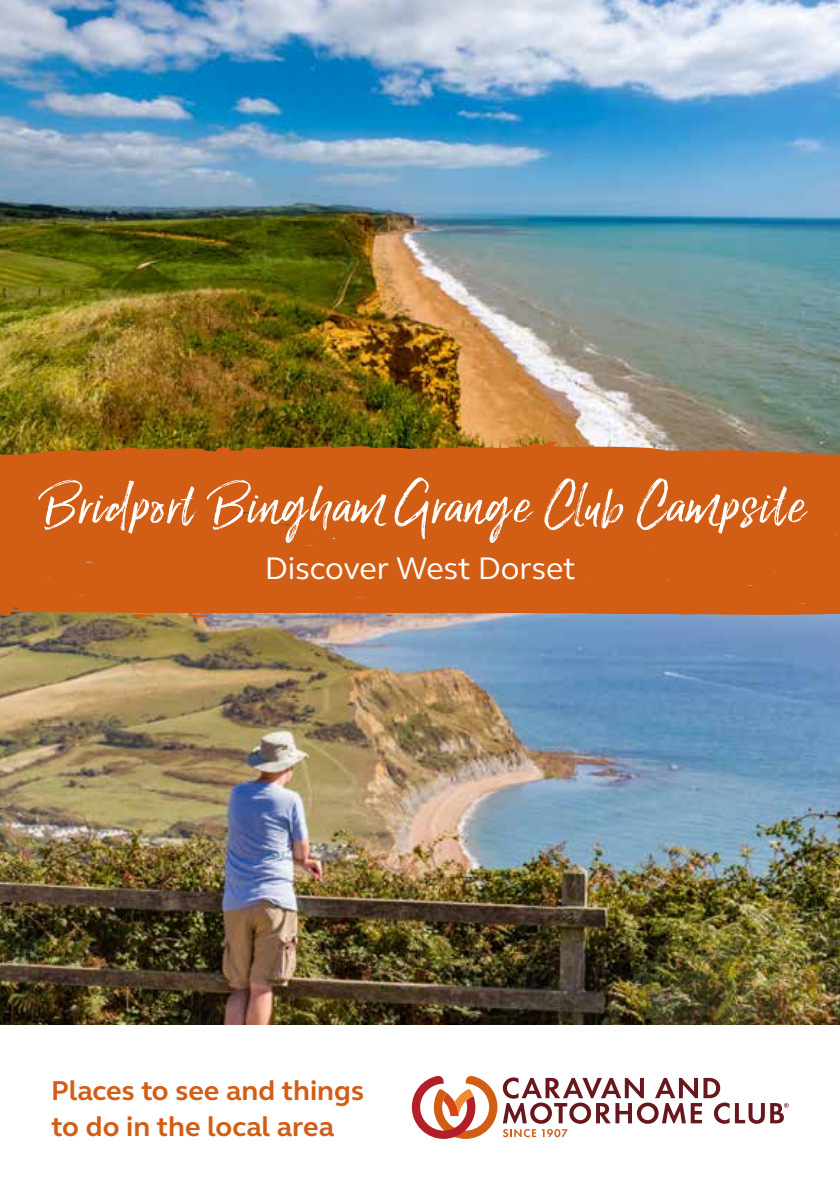
<style>
.page{position:relative;width:840px;height:1191px;background:#fff}
.page>*{position:absolute;margin:0;border:0;box-sizing:border-box;transform-origin:0 0}
.t1{font:64px "Lucky Fellas Win";letter-spacing:.025em;color:#fff}
.t2{font:32px "FS Elliot";color:#fff}
.t3{font:700 28px/36px "FS Elliot";color:#d25e15}
</style>
<div class="page">
<img style="left:0;top:0;width:839px;height:1024px">
<svg style="left:187px;top:616px;width:23px;height:2px"></svg>
<svg style="left:130px;top:616px;width:25px;height:2px"></svg>
<div style="left:0;top:441px;width:839px;height:175px;background:#d25e15"></div>
<svg style="left:411px;top:1076px;width:377px;height:62px"></svg>
<h1 class="t1" style="left:36px;top:464px;width:769px">Bridport Bingham Grange Club Campsite</h1>
<p class="t2" style="left:264px;top:547px;width:312px">Discover West Dorset</p>
<p class="t3" style="left:51px;top:1072px;width:314px">Places to see and things to do in the local area</p>
</div>
